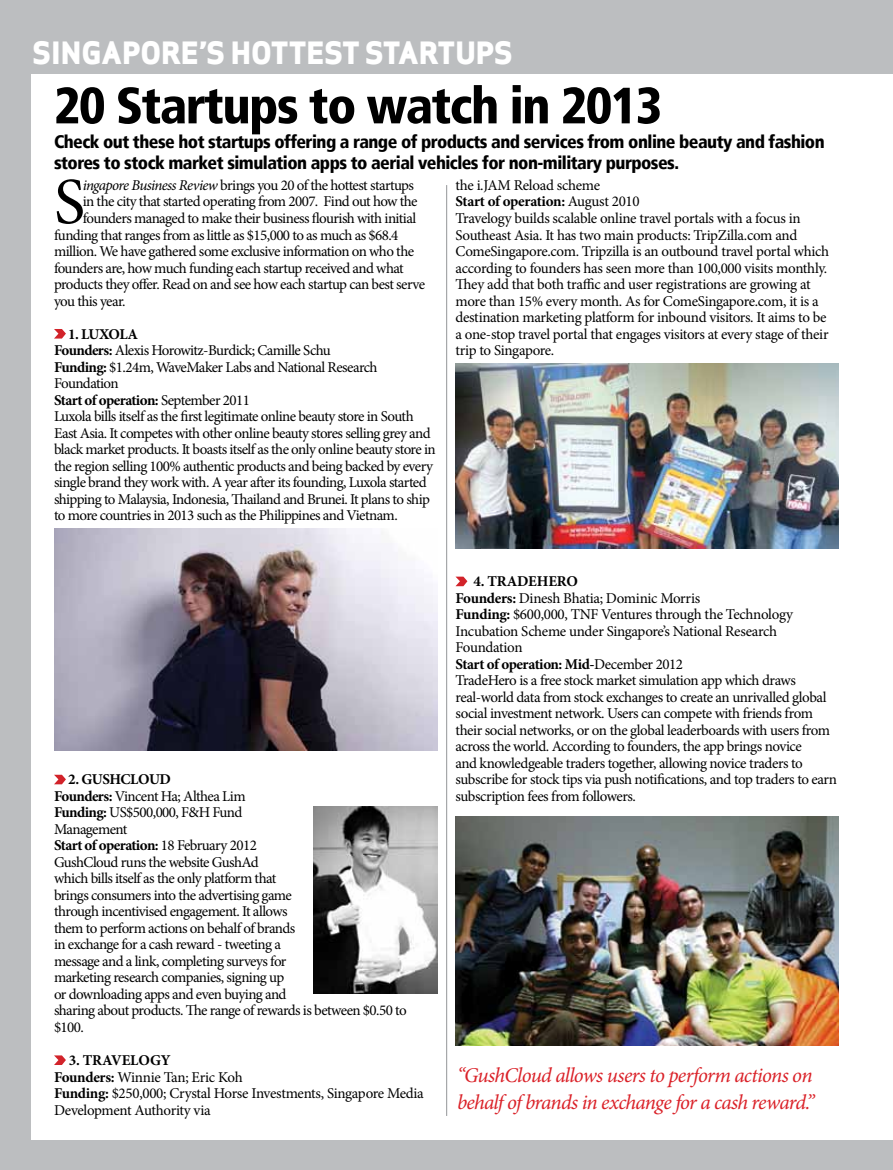
<style>
.page{position:relative;width:893px;height:1170px;background:#fff}
.page>*{position:absolute;margin:0;border:0;box-sizing:border-box;transform-origin:0 0}
.t1{font:65.7px "Minion Pro";color:#000}
.t2{font:900 condensed 51px "Frutiger";letter-spacing:-.03em;color:#000}
.t3{font:800 30px "Apex Sans";color:#fff}
.t4{font:italic 21px/27px "Minion Pro";letter-spacing:-.035em;color:#da2128}
.t5{font:900 condensed 18px/21px "Frutiger";letter-spacing:-.03em;color:#000}
.t6{font:15px/16.5px "Minion Pro";letter-spacing:-.035em;color:#000}
.s1{font-style:italic}
.s2{font-weight:700}
</style>
<div class="page">
<hr style="left:446px;top:185px;width:1px;height:930px;background:#939598">
<svg style="left:54px;top:329px;width:12px;height:9px"></svg>
<svg style="left:54px;top:774px;width:12px;height:10px"></svg>
<svg style="left:54px;top:1055px;width:12px;height:9px"></svg>
<div style="left:0;top:0;width:31px;height:1169px;background:#bcbec0"></div>
<div style="left:0;top:1140px;width:893px;height:29px;background:#bcbec0"></div>
<div style="left:0;top:0;width:893px;height:74px;background:#bcbec0"></div>
<svg style="left:455px;top:576px;width:12px;height:10px"></svg>
<img style="left:54px;top:528px;width:383px;height:222px">
<img style="left:314px;top:806px;width:123px;height:187px">
<img style="left:455px;top:816px;width:384px;height:229px">
<img style="left:455px;top:363px;width:384px;height:185px">
<h3 class="t3" style="left:33px;top:33px;width:482px">SINGAPORE’S HOTTEST STARTUPS</h3>
<h2 class="t2" style="left:54px;top:75px;width:610px">20 Startups to watch in 2013</h2>
<p class="t5" style="left:54px;top:131px;width:772px">Check out these hot startups offering a range of products and services from online beauty and fashion stores to stock market simulation apps to aerial vehicles for non-military purposes.</p>
<h1 class="t1" style="left:54px;top:158px;width:33px">S</h1>
<p class="t6" style="left:83px;top:177px;width:333px"><span class="s1">ingapore Business Review</span> brings you 20 of the hottest startups</p>
<p class="t6" style="left:83px;top:193px;width:336px">in the city that started operating from 2007. Find out how the</p>
<p class="t6" style="left:83px;top:210px;width:335px">founders managed to make their business flourish with initial</p>
<p class="t6" style="left:54px;top:226px;width:346px">funding that ranges from as little as $15,000 to as much as $68.4</p>
<p class="t6" style="left:54px;top:243px;width:362px">million. We have gathered some exclusive information on who the</p>
<p class="t6" style="left:54px;top:259px;width:351px">founders are, how much funding each startup received and what</p>
<p class="t6" style="left:54px;top:276px;width:373px">products they offer. Read on and see how each startup can best serve</p>
<p class="t6" style="left:54px;top:292px;width:73px">you this year.</p>
<p class="t6" style="left:54px;top:325px;width:383px;text-indent:14px"><span class="s2">1. Luxola<br>Founders:</span> Alexis Horowitz-Burdick; Camille Schu<br><span class="s2">Funding:</span> $1.24m, WaveMaker Labs and National Research Foundation<br><span class="s2">Start of operation:</span> September 2011<br>Luxola bills itself as the first legitimate online beauty store in South East Asia. It competes with other online beauty stores selling grey and black market products. It boasts itself as the only online beauty store in the region selling 100% authentic products and being backed by every single brand they work with. A year after its founding, Luxola started shipping to Malaysia, Indonesia, Thailand and Brunei. It plans to ship to more countries in 2013 such as the Philippines and Vietnam.</p>
<p class="t6" style="left:455px;top:177px;width:375px">the i.JAM Reload scheme<br><span class="s2">Start of operation:</span> August 2010<br>Travelogy builds scalable online travel portals with a focus in Southeast Asia. It has two main products: TripZilla.com and ComeSingapore.com. Tripzilla is an outbound travel portal which according to founders has seen more than 100,000 visits monthly.<br>They add that both traffic and user registrations are growing at more than 15% every month. As for ComeSingapore.com, it is a destination marketing platform for inbound visitors. It aims to be a one-stop travel portal that engages visitors at every stage of their trip to Singapore.</p>
<p class="t6" style="left:54px;top:771px;width:354px;text-indent:14px"><span class="s2">2. GushCloud<br>Founders:</span> Vincent Ha; Althea Lim<br><span class="s2">Funding:</span> US$500,000, F&amp;H Fund<br>Management<br><span class="s2">Start of operation:</span> 18 February 2012<br>GushCloud runs the website GushAd<br>which bills itself as the only platform that<br>brings consumers into the advertising game<br>through incentivised engagement. It allows<br>them to perform actions on behalf of brands<br>in exchange for a cash reward - tweeting a<br>message and a link, completing surveys for<br>marketing research companies, signing up<br>or downloading apps and even buying and<br>sharing about products. The range of rewards is between $0.50 to $100.</p>
<p class="t6" style="left:54px;top:1051px;width:371px;text-indent:15px"><span class="s2">3. Travelogy<br>Founders:</span> Winnie Tan; Eric Koh<br><span class="s2">Funding:</span> $250,000; Crystal Horse Investments, Singapore Media Development Authority via</p>
<p class="t6" style="left:455px;top:573px;width:383px;text-indent:18px"><span class="s2">4. TradeHero<br>Founders:</span> Dinesh Bhatia; Dominic Morris<br><span class="s2">Funding:</span> $600,000, TNF Ventures through the Technology Incubation Scheme under Singapore’s National Research Foundation<br><span class="s2">Start of operation: Mid-</span>December 2012<br>TradeHero is a free stock market simulation app which draws real-world data from stock exchanges to create an unrivalled global social investment network. Users can compete with friends from their social networks, or on the global leaderboards with users from across the world. According to founders, the app brings novice<br>and knowledgeable traders together, allowing novice traders to subscribe for stock tips via push notifications, and top traders to earn subscription fees from followers.</p>
<h3 class="t4" style="left:457px;top:1061px;width:359px">“GushCloud allows users to perform actions on behalf of brands in exchange for a cash reward.”</h3>
</div>
